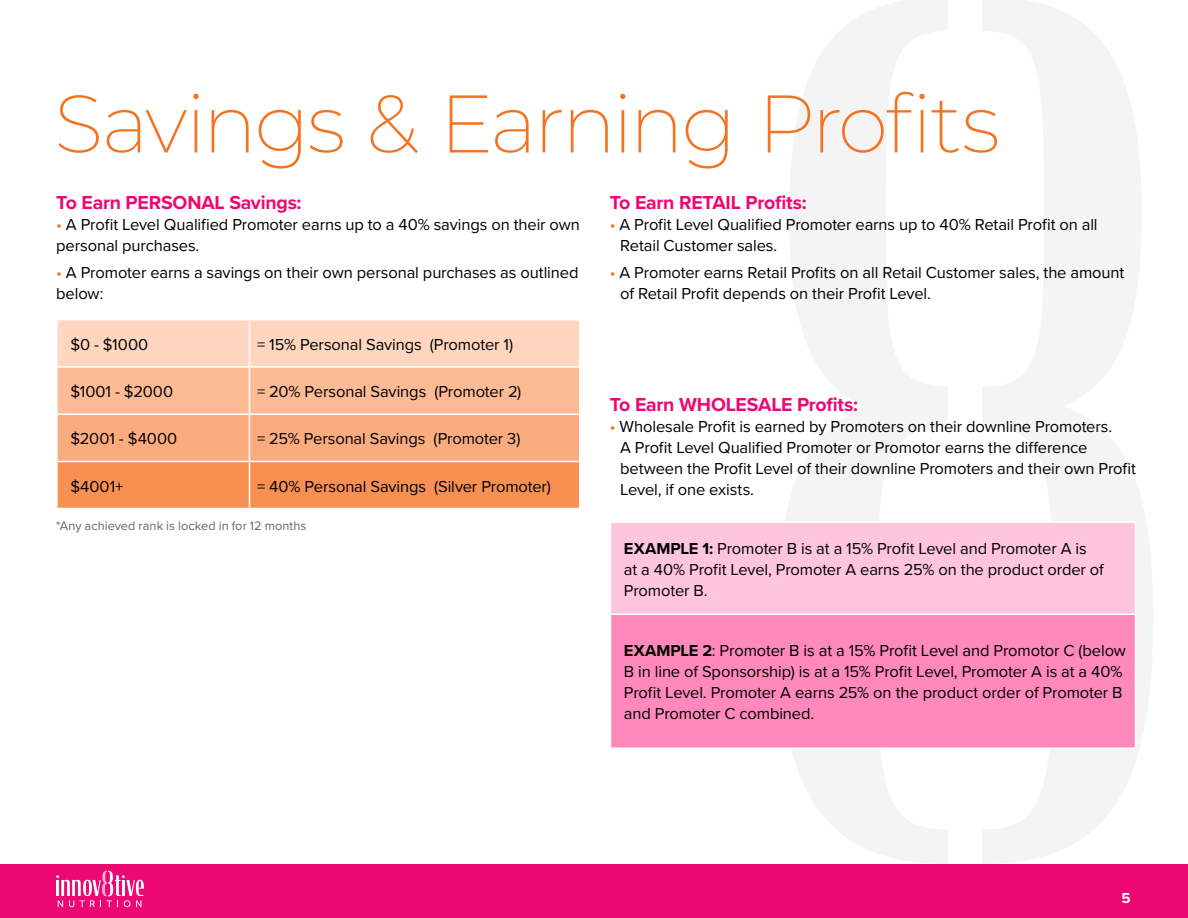
<style>
.page{position:relative;width:1188px;height:918px;background:#fff}
.page>*{position:absolute;margin:0;border:0;box-sizing:border-box;transform-origin:0 0}
.t1{font:200 81.6px "Montserrat";letter-spacing:-.04em;color:#f37320}
.t2{font:700 19.5px "Proxima Nova";letter-spacing:-.01em;color:#ec0873}
.t3{font:16.5px/21px "Proxima Nova";letter-spacing:-.005em;color:#000001}
.t4{font:700 15px "Proxima Nova";color:#fff}
.t5{font:12.75px "Proxima Nova";letter-spacing:.005em;color:#666}
.s1{color:#f37320}
.s2{font-weight:700}
</style>
<div class="page">
<div style="left:0;top:864px;width:1188px;height:54px;background:#ec0873"></div>
<svg style="left:56px;top:871px;width:88px;height:36px"></svg>
<svg style="left:785px;top:0;width:162px;height:863px;fill:#f4f4f4"></svg>
<svg style="left:983px;top:0;width:170px;height:863px;fill:#f4f4f4"></svg>
<svg style="left:58px;top:320px;width:521px;height:188px;background:#fbb38a"></svg>
<hr style="left:249px;top:320px;width:1px;height:46px;background:#fff">
<hr style="left:56px;top:366px;width:193px;height:2px;background:#fff">
<hr style="left:249px;top:366px;width:331px;height:2px;background:#fff">
<hr style="left:249px;top:368px;width:1px;height:45px;background:#fff">
<hr style="left:56px;top:413px;width:193px;height:2px;background:#fff">
<hr style="left:249px;top:413px;width:331px;height:2px;background:#fff">
<hr style="left:249px;top:415px;width:1px;height:46px;background:#fff">
<hr style="left:56px;top:461px;width:193px;height:1px;background:#fff">
<hr style="left:249px;top:461px;width:331px;height:1px;background:#fff">
<hr style="left:249px;top:462px;width:1px;height:46px;background:#fff">
<div style="left:610px;top:522px;width:526px;height:92px;background:#ffc5dd"></div>
<div style="left:610px;top:614px;width:526px;height:134px;background:#ff89bb"></div>
<hr style="left:610px;top:521px;width:526px;height:2px;background:#fff">
<hr style="left:610px;top:523px;width:1px;height:91px;background:#fff">
<hr style="left:1135px;top:523px;width:1px;height:91px;background:#fff">
<hr style="left:610px;top:614px;width:526px;height:1px;background:#fff">
<hr style="left:610px;top:615px;width:1px;height:132px;background:#fff">
<hr style="left:1135px;top:615px;width:1px;height:132px;background:#fff">
<hr style="left:610px;top:747px;width:526px;height:2px;background:#fff">
<h1 class="t1" style="left:54px;top:69px;width:948px">Savings &amp; Earning Profits</h1>
<p class="t2" style="left:56px;top:188px;width:247px">To Earn PERSONAL Savings:</p>
<p class="t3" style="left:56px;top:213px;width:525px"><span class="s1">•</span> A Profit Level Qualified Promoter earns up to a 40% savings on their own personal purchases.</p>
<p class="t3" style="left:56px;top:262px;width:524px"><span class="s1">•</span> A Promoter earns a savings on their own personal purchases as outlined below:</p>
<p class="t3" style="left:70px;top:333px;width:79px">$0 - $1000</p>
<p class="t3" style="left:257px;top:333px;width:258px">= 15% Personal Savings (Promoter 1)</p>
<p class="t3" style="left:70px;top:380px;width:104px">$1001 - $2000</p>
<p class="t3" style="left:257px;top:380px;width:266px">= 20% Personal Savings (Promoter 2)</p>
<p class="t3" style="left:70px;top:428px;width:108px">$2001 - $4000</p>
<p class="t3" style="left:257px;top:428px;width:265px">= 25% Personal Savings (Promoter 3)</p>
<p class="t3" style="left:70px;top:475px;width:54px">$4001+</p>
<p class="t3" style="left:257px;top:475px;width:295px">= 40% Personal Savings (Silver Promoter)</p>
<p class="t5" style="left:56px;top:516px;width:252px">*Any achieved rank is locked in for 12 months</p>
<p class="t2" style="left:610px;top:188px;width:198px">To Earn RETAIL Profits:</p>
<p class="t3" style="left:620px;top:213px;width:479px;text-indent:-10px"><span class="s1">•</span> A Profit Level Qualified Promoter earns up to 40% Retail Profit on all<br>Retail Customer sales.</p>
<p class="t3" style="left:620px;top:262px;width:506px;text-indent:-10px"><span class="s1">•</span> A Promoter earns Retail Profits on all Retail Customer sales, the amount of Retail Profit depends on their Profit Level.</p>
<p class="t2" style="left:610px;top:390px;width:250px">To Earn WHOLESALE Profits:</p>
<p class="t3" style="left:620px;top:416px;width:517px;text-indent:-10px"><span class="s1">•</span> Wholesale Profit is earned by Promoters on their downline Promoters.<br>A Profit Level Qualified Promoter or Promotor earns the difference between the Profit Level of their downline Promoters and their own Profit Level, if one exists.</p>
<p class="t3" style="left:624px;top:537px;width:481px"><span class="s2">EXAMPLE 1:</span> Promoter B is at a 15% Profit Level and Promoter A is at a 40% Profit Level, Promoter A earns 25% on the product order of<br>Promoter B.</p>
<p class="t3" style="left:624px;top:640px;width:504px"><span class="s2">EXAMPLE 2</span>: Promoter B is at a 15% Profit Level and Promotor C (below B in line of Sponsorship) is at a 15% Profit Level, Promoter A is at a 40% Profit Level. Promoter A earns 25% on the product order of Promoter B and Promoter C combined.</p>
<p class="t4" style="left:1122px;top:887px;width:11px">5</p>
</div>
